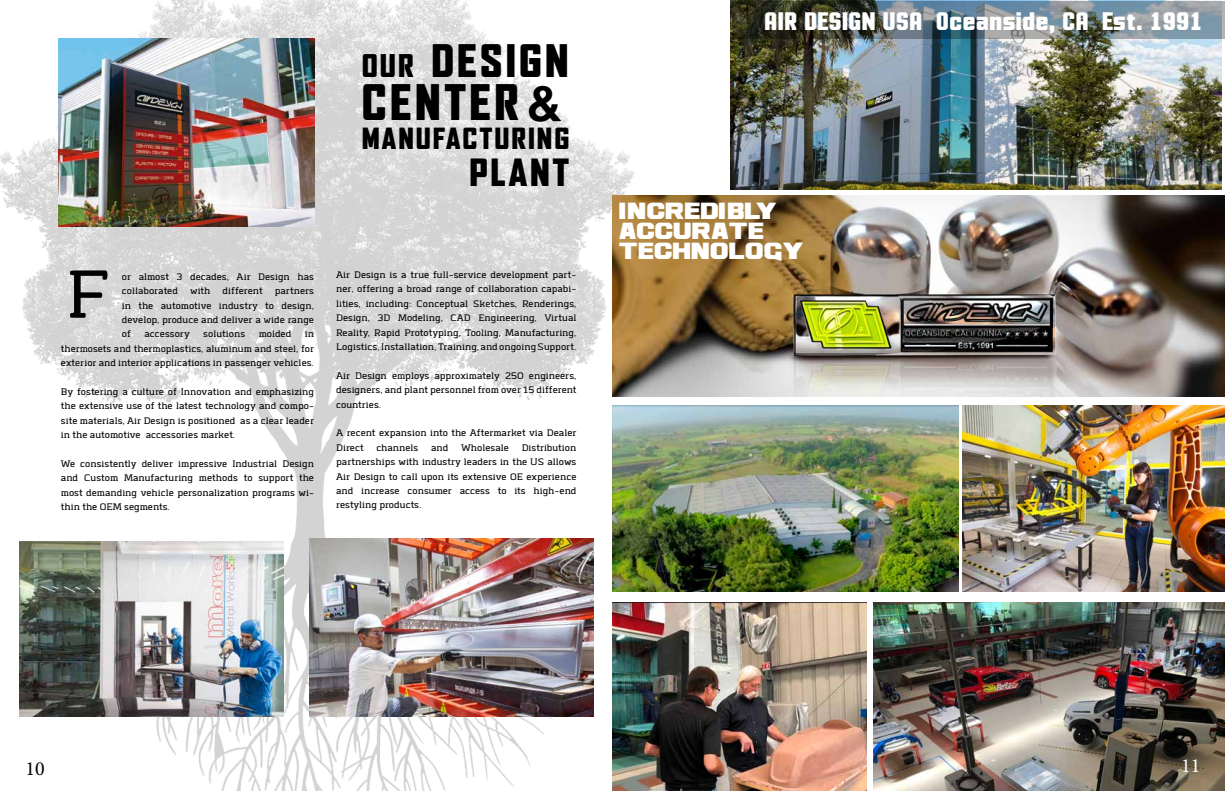
<style>
.page{position:relative;width:1225px;height:791px;background:#fff}
.page>*{position:absolute;margin:0;border:0;box-sizing:border-box;transform-origin:0 0}
.t1{font:300 86px "Abula Organic";color:#000}
.t2{font:900 47px "Agency FB";letter-spacing:.09em;color:#000}
.t3{font:900 43px "Agency FB";letter-spacing:.09em;color:#000}
.t4{font:900 36px "Agency FB";letter-spacing:.09em;color:#000}
.t5{font:700 31px "Motion Control";color:#fff}
.t6{font:900 28px "Agency FB";letter-spacing:.09em;color:#000}
.t7{font:20px "Minion Pro";color:#000}
.t8{font:20px "Minion Pro";color:#fff}
.t9{font:18.2px/20px "Ash";color:#fff;scale:.93 1}
.t10{font:300 12px/14.4px "Abula Organic";color:#000;text-align:justify}
.s1{font-size:30px}
.s2{font-family:"Helvetica Neue";font-weight:700;font-size:49px}
</style>
<div class="page">
<img style="left:0;top:0;width:730px;height:791px">
<img style="left:612px;top:405px;width:346px;height:187px">
<img style="left:962px;top:405px;width:263px;height:187px">
<img style="left:613px;top:196px;width:612px;height:200px">
<img style="left:730px;top:0;width:491px;height:190px">
<img style="left:58px;top:38px;width:257px;height:188px">
<img style="left:20px;top:541px;width:263px;height:175px">
<img style="left:309px;top:539px;width:284px;height:177px">
<img style="left:873px;top:602px;width:351px;height:189px">
<img style="left:612px;top:602px;width:254px;height:189px">
<img style="left:732px;top:2px;width:493px;height:37px">
<h3 class="t3" style="left:362px;top:36px;width:208px"><span class="s1">OUR</span> DESIGN</h3>
<h2 class="t2" style="left:362px;top:75px;width:200px">CENTER<span class="s2">&amp;</span></h2>
<h3 class="t6" style="left:362px;top:122px;width:209px">MANUFACTURING</h3>
<h3 class="t4" style="left:470px;top:152px;width:101px">PLANT</h3>
<h1 class="t1" style="left:66px;top:251px;width:45px">F</h1>
<p class="t10" style="left:61px;top:269px;width:255px;text-align:right">or almost 3 decades, Air Design has<br>collaborated with different partners<br>in the automotive industry to design,<br>develop, produce and deliver a wide range<br>of accessory solutions molded in<br>thermosets and thermoplastics, aluminum and steel, for exterior and interior applications in passenger vehicles.</p>
<p class="t10" style="left:61px;top:384px;width:255px">By fostering a culture of Innovation and emphasizing the extensive use of the latest technology and compo&shy;site materials, Air Design is positioned as a clear leader in the automotive accessories market.</p>
<p class="t10" style="left:61px;top:456px;width:255px">We consistently deliver impressive Industrial Design and Custom Manufacturing methods to support the most demanding vehicle personalization programs wi&shy;thin the OEM segments.</p>
<p class="t10" style="left:336px;top:267px;width:242px">Air Design is a true full-service development part&shy;ner, offering a broad range of collaboration capabi&shy;lities, including: Conceptual Sketches, Renderings, Design, 3D Modeling, CAD Engineering, Virtual Reality, Rapid Prototyping, Tooling, Manufacturing, Logistics, Installation, Training, and ongoing Support.</p>
<p class="t10" style="left:336px;top:368px;width:242px">Air Design employs approximately 250 engineers, designers, and plant personnel from over 15 different countries.</p>
<p class="t10" style="left:336px;top:426px;width:242px">A recent expansion into the Aftermarket via Dealer Direct channels and Wholesale Distribution partnerships with industry leaders in the US allows Air Design to call upon its extensive OE experience and increase consumer access to its high-end restyling products.</p>
<h3 class="t5" style="left:764px;top:7px;width:440px">AIR DESIGN USA Oceanside, CA Est. 1991</h3>
<h3 class="t9" style="left:619px;top:201px;width:200px">INCREDIBL<br>ACCURATE<br>TECHNOLOGY</h3>
<h3 class="t9" style="left:756px;top:201px;width:24px">Y</h3>
<h3 class="t7" style="left:26px;top:755px;width:21px">10</h3>
<h3 class="t8" style="left:1181px;top:752px;width:21px">11</h3>
</div>
